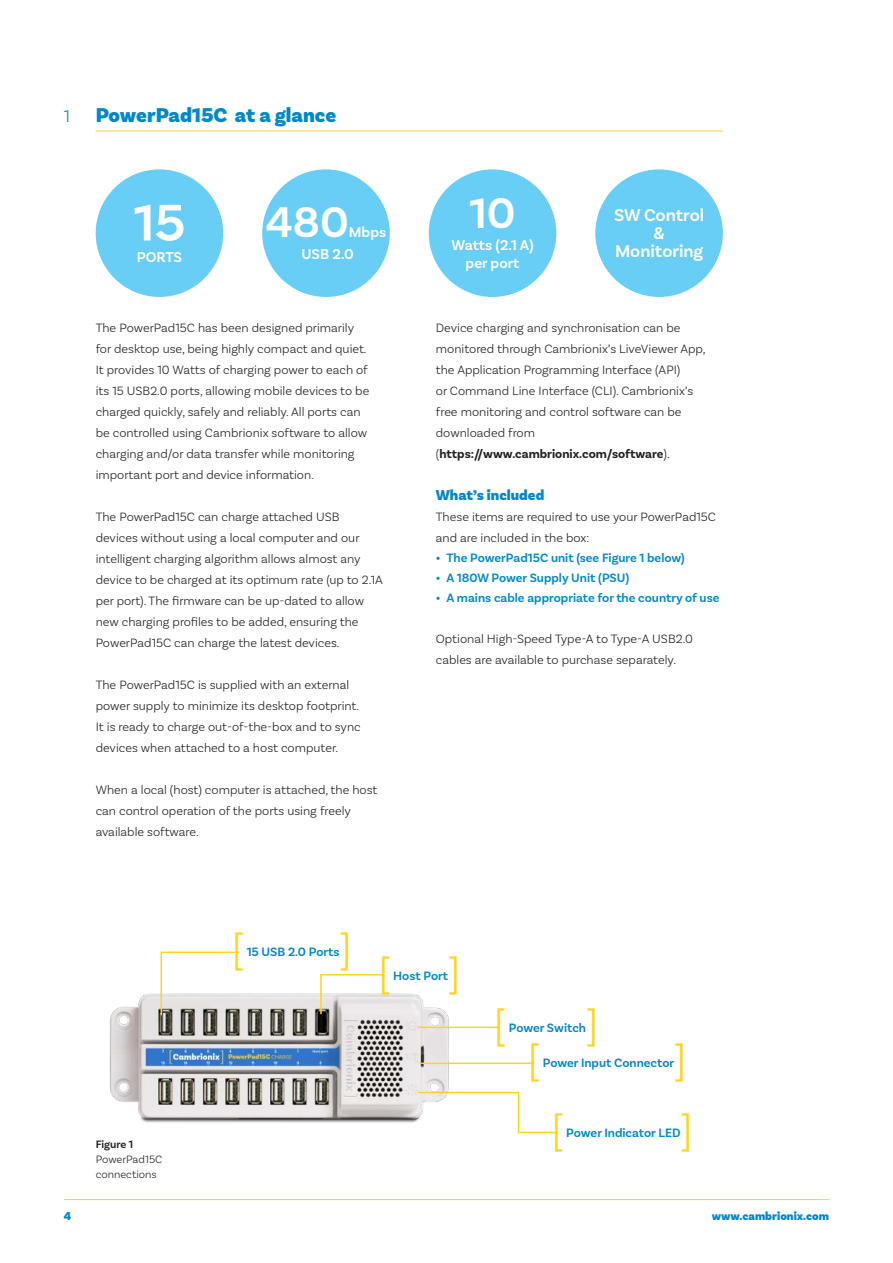
<style>
.page{position:relative;width:893px;height:1263px;background:#fff}
.page>*{position:absolute;margin:0;border:0;box-sizing:border-box;transform-origin:0 0}
.t1{font:600 54px "Basic Sans";color:#fff}
.t2{font:600 45px "Basic Sans";color:#fff}
.t3{font:300 42px "Basic Sans";color:#ffd41f}
.t4{font:900 21px "Basic Sans";color:#0088ca}
.t5{font:600 18px/18px "Basic Sans";color:#fff;text-align:center}
.t6{font:600 15px/22.2px "Basic Sans";color:#fff}
.t7{font:900 15px "Basic Sans";color:#0088ca}
.t8{font:300 12.75px/21px "Basic Sans";color:#221f1f}
.t9{font:600 12.75px "Basic Sans";color:#0088ca}
.t10{font:900 12px "Basic Sans";color:#0088ca}
.t11{font:300 11.25px/15px "Basic Sans";color:#221f1f}
.t12{font:600 11.25px "Basic Sans";color:#221f1f}
.s1{font-weight:300;font-size:18px}
.s2{font-weight:700}
</style>
<div class="page">
<img style="left:109px;top:993px;width:373px;height:130px">
<hr style="left:96px;top:131px;width:627px;height:1px;background:#ffd41f">
<svg style="left:160px;top:951px;width:81px;height:66px"></svg>
<hr style="left:519px;top:1132px;width:37px;height:1px;background:#ffd41f">
<svg style="left:319px;top:973px;width:66px;height:42px"></svg>
<div style="left:96px;top:169px;width:127px;height:128px;background:#69cef5;border-radius:50%"></div>
<div style="left:262px;top:169px;width:128px;height:128px;background:#69cef5;border-radius:50%"></div>
<div style="left:595px;top:169px;width:128px;height:128px;background:#69cef5;border-radius:50%"></div>
<div style="left:429px;top:169px;width:127px;height:128px;background:#69cef5;border-radius:50%"></div>
<hr style="left:418px;top:1026px;width:80px;height:2px;background:#ffd41f">
<hr style="left:419px;top:1062px;width:113px;height:2px;background:#ffd41f">
<svg style="left:416px;top:1091px;width:104px;height:43px"></svg>
<hr style="left:64px;top:1199px;width:765px;height:1px;background:#ffd41f">
<h3 class="t4" style="left:64px;top:107px;width:274px"><span class="s1">1</span> PowerPad15C at a glance</h3>
<h1 class="t1" style="left:134px;top:201px;width:53px">15</h1>
<p class="t6" style="left:137px;top:247px;width:47px">PORTS</p>
<h2 class="t2" style="left:266px;top:204px;width:85px">480</h2>
<p class="t6" style="left:301px;top:222px;width:86px;text-indent:47px">Mbps<br>USB 2.0</p>
<p class="t8" style="left:96px;top:318px;width:275px">The PowerPad15C has been designed primarily for desktop use, being highly compact and quiet.<br>It provides 10 Watts of charging power to each of its 15 USB2.0 ports, allowing mobile devices to be charged quickly, safely and reliably. All ports can be controlled using Cambrionix software to allow charging and/or data transfer while monitoring important port and device information.</p>
<p class="t8" style="left:96px;top:507px;width:289px">The PowerPad15C can charge attached USB devices without using a local computer and our intelligent charging algorithm allows almost any device to be charged at its optimum rate (up to 2.1A per port). The firmware can be up-dated to allow new charging profiles to be added, ensuring the PowerPad15C can charge the latest devices.</p>
<p class="t8" style="left:96px;top:675px;width:267px">The PowerPad15C is supplied with an external power supply to minimize its desktop footprint.<br>It is ready to charge out-of-the-box and to sync devices when attached to a host computer.</p>
<p class="t8" style="left:96px;top:780px;width:283px">When a local (host) computer is attached, the host can control operation of the ports using freely available software.</p>
<h2 class="t2" style="left:469px;top:195px;width:48px">10</h2>
<p class="t6" style="left:452px;top:238px;width:83px;line-height:18px;text-align:center">Watts (2.1 A) per port</p>
<h3 class="t5" style="left:614px;top:208px;width:92px">SW Control &amp;<br>Monitoring</h3>
<p class="t8" style="left:436px;top:318px;width:271px">Device charging and synchronisation can be monitored through Cambrionix’s LiveViewer App, the Application Programming Interface (API)<br>or Command Line Interface (CLI). Cambrionix’s free monitoring and control software can be downloaded from (<span class="s2">https://www.cambrionix.com/software</span>).</p>
<p class="t7" style="left:436px;top:489px;width:110px">What’s included</p>
<p class="t8" style="left:436px;top:507px;width:282px">These items are required to use your PowerPad15C and are included in the box:</p>
<p class="t9" style="left:436px;top:553px;width:250px">• The PowerPad15C unit (see Figure 1 below)</p>
<p class="t9" style="left:436px;top:573px;width:195px">• A 180W Power Supply Unit (PSU)</p>
<p class="t9" style="left:436px;top:593px;width:285px">• A mains cable appropriate for the country of use</p>
<p class="t8" style="left:436px;top:629px;width:259px">Optional High-Speed Type-A to Type-A USB2.0 cables are available to purchase separately.</p>
<p class="t12" style="left:96px;top:1140px;width:39px">Figure 1</p>
<p class="t11" style="left:96px;top:1153px;width:68px">PowerPad15C connections</p>
<h3 class="t3" style="left:232px;top:932px;width:14px">[</h3>
<h3 class="t3" style="left:340px;top:932px;width:14px">]</h3>
<p class="t9" style="left:247px;top:947px;width:94px">15 USB 2.0 Ports</p>
<h3 class="t3" style="left:378px;top:956px;width:14px">[</h3>
<h3 class="t3" style="left:448px;top:956px;width:14px">]</h3>
<p class="t9" style="left:393px;top:971px;width:56px">Host Port</p>
<h3 class="t3" style="left:494px;top:1008px;width:14px">[</h3>
<h3 class="t3" style="left:586px;top:1008px;width:14px">]</h3>
<p class="t9" style="left:509px;top:1023px;width:79px">Power Switch</p>
<h3 class="t3" style="left:528px;top:1043px;width:14px">[</h3>
<h3 class="t3" style="left:674px;top:1043px;width:14px">]</h3>
<p class="t9" style="left:543px;top:1058px;width:133px">Power Input Connector</p>
<h3 class="t3" style="left:551px;top:1113px;width:14px">[</h3>
<h3 class="t3" style="left:681px;top:1113px;width:14px">]</h3>
<p class="t9" style="left:566px;top:1128px;width:116px">Power Indicator LED</p>
<p class="t10" style="left:64px;top:1211px;width:9px">4</p>
<p class="t10" style="left:712px;top:1208px;width:119px">www.cambrionix.com</p>
</div>
